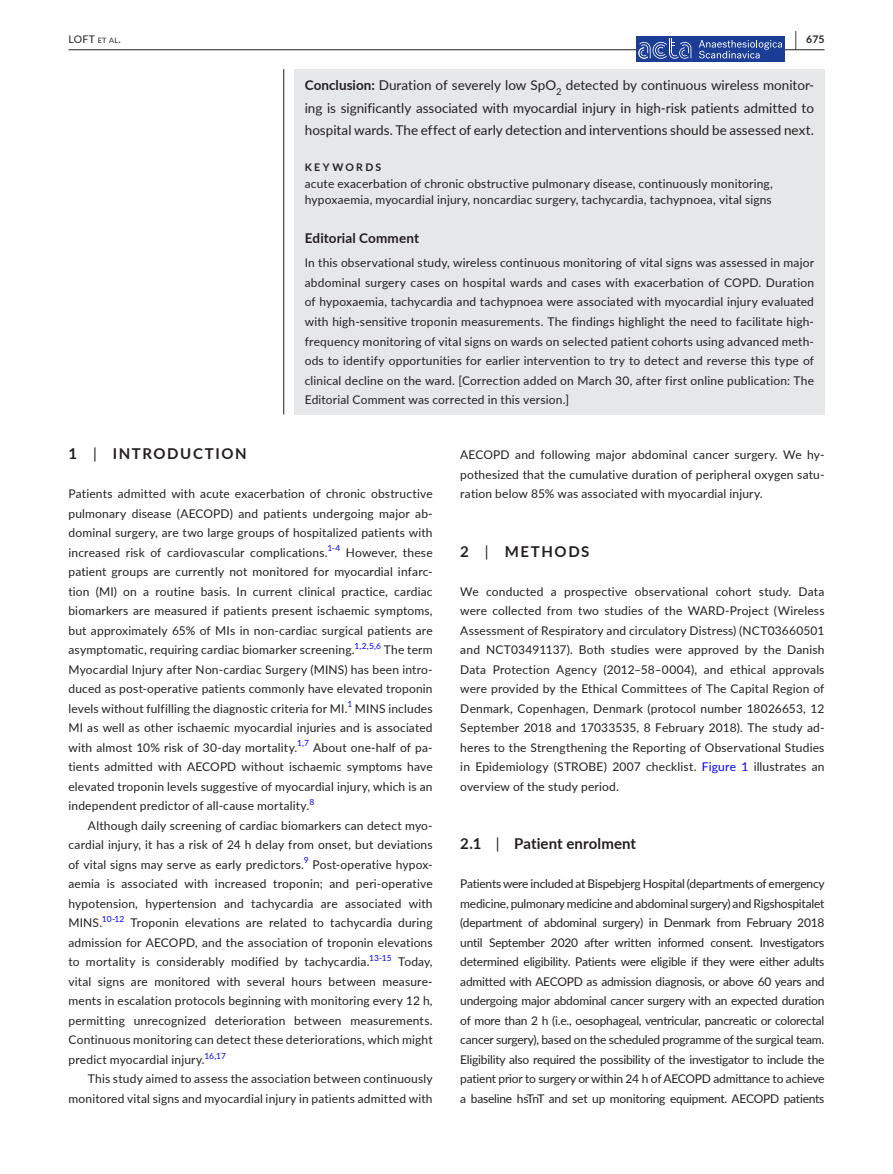
<style>
.page{position:relative;width:893px;height:1174px;background:#fff}
.page>*{position:absolute;margin:0;border:0;box-sizing:border-box;transform-origin:0 0}
.t1{font:700 15px "Lato";letter-spacing:.1em;color:#231f20}
.t2{font:700 15px "Lato";letter-spacing:.005em;color:#231f20}
.t3{font:13.5px/22.5px "Lato";color:#231f20;text-align:justify}
.t4{font:700 13.5px "Lato";letter-spacing:.01em;color:#231f20}
.t5{font:12px/19.5px "Lato";letter-spacing:.015em;color:#231f20;text-align:justify}
.t6{font:700 10.5px "Lato";letter-spacing:.22em;color:#231f20}
.t7{font:10.5px "Lato";color:#231f20}
.t8{font:8.4px "Lato";letter-spacing:-.005em;color:#00f}
.s1{font-size:7.35px}
.s2{font-size:19.5px}
.s3{font-weight:700}
.s4{font-weight:400}
.s5{color:#00f}
</style>
<div class="page">
<hr style="left:68px;top:49px;width:756px;height:1px;background:#231f20">
<div style="left:636px;top:37px;width:149px;height:25px;background:#1b3d96"></div>
<svg style="left:638px;top:39px;width:53px;height:20px"></svg>
<svg style="left:699px;top:40px;width:83px;height:18px"></svg>
<div style="left:294px;top:69px;width:530px;height:345px;background:#e6e7e9"></div>
<hr style="left:283px;top:69px;width:1px;height:345px;background:#231f20">
<p class="t7" style="left:68px;top:31px;width:54px">LOFT <span class="s1">et al</span>.</p>
<p class="t6" style="left:795px;top:31px;width:31px"><span class="s2">|</span> 675</p>
<p class="t3" style="left:305px;top:74px;width:511px"><span class="s3">Conclusion:</span> Duration of severely low SpO<sub>2</sub> detected by continuous wireless monitor&shy;ing is significantly associated with myocardial injury in high-risk patients admitted to hospital wards. The effect of early detection and interventions should be assessed next.</p>
<p class="t6" style="left:305px;top:160px;width:78px">KEYWORDS</p>
<p class="t5" style="left:305px;top:175px;width:470px;line-height:16.5px">acute exacerbation of chronic obstructive pulmonary disease, continuously monitoring, hypoxaemia, myocardial injury, noncardiac surgery, tachycardia, tachypnoea, vital signs</p>
<p class="t4" style="left:305px;top:229px;width:116px">Editorial Comment</p>
<p class="t5" style="left:305px;top:253px;width:511px">In this observational study, wireless continuous monitoring of vital signs was assessed in major abdominal surgery cases on hospital wards and cases with exacerbation of COPD. Duration of hypoxaemia, tachycardia and tachypnoea were associated with myocardial injury evaluated with high-sensitive troponin measurements. The findings highlight the need to facilitate high&shy;frequency monitoring of vital signs on wards on selected patient cohorts using advanced meth&shy;ods to identify opportunities for earlier intervention to try to detect and reverse this type of clinical decline on the ward. [Correction added on March 30, after first online publication: The Editorial Comment was corrected in this version.]</p>
<p class="t1" style="left:68px;top:443px;width:180px">1 <span class="s4">|</span> INTRODUCTION</p>
<p class="t5" style="left:68px;top:483px;width:366px">Patients admitted with acute exacerbation of chronic obstructive pulmonary disease (AECOPD) and patients undergoing major ab&shy;dominal surgery, are two large groups of hospitalized patients with increased risk of cardiovascular complications.</p>
<p class="t8" style="left:327px;top:542px;width:14px">1-4</p>
<p class="t5" style="left:68px;top:542px;width:366px;text-indent:277px">However, these patient groups are currently not monitored for myocardial infarc&shy;tion (MI) on a routine basis. In current clinical practice, cardiac biomarkers are measured if patients present ischaemic symptoms, but approximately 65% of MIs in non-cardiac surgical patients are asymptomatic, requiring cardiac biomarker screening.</p>
<p class="t8" style="left:354px;top:640px;width:28px">1,2,5,6</p>
<p class="t5" style="left:68px;top:639px;width:366px;text-indent:315px">The term Myocardial Injury after Non-cardiac Surgery (MINS) has been intro&shy;duced as post-operative patients commonly have elevated troponin levels without fulfilling the diagnostic criteria for MI.</p>
<p class="t8" style="left:347px;top:698px;width:6px">1</p>
<p class="t5" style="left:68px;top:698px;width:366px;text-indent:286px">MINS includes MI as well as other ischaemic myocardial injuries and is associated with almost 10% risk of 30-day mortality.</p>
<p class="t8" style="left:297px;top:737px;width:13px">1,7</p>
<p class="t5" style="left:68px;top:737px;width:366px;text-indent:245px">About one-half of pa&shy;tients admitted with AECOPD without ischaemic symptoms have elevated troponin levels suggestive of myocardial injury, which is an independent predictor of all-cause mortality.<sup>8</sup></p>
<p class="t5" style="left:68px;top:815px;width:366px;text-indent:20px">Although daily screening of cardiac biomarkers can detect myo&shy;cardial injury, it has a risk of 24 h delay from onset, but deviations of vital signs may serve as early predictors.</p>
<p class="t8" style="left:304px;top:854px;width:6px">9</p>
<p class="t5" style="left:68px;top:854px;width:366px;text-indent:244px">Post-operative hypox&shy;aemia is associated with increased troponin; and peri-operative hypotension, hypertension and tachycardia are associated with MINS.</p>
<p class="t8" style="left:102px;top:913px;width:24px">10-12</p>
<p class="t5" style="left:68px;top:912px;width:366px;text-indent:62px">Troponin elevations are related to tachycardia during admission for AECOPD, and the association of troponin elevations to mortality is considerably modified by tachycardia.</p>
<p class="t8" style="left:369px;top:952px;width:24px">13-15</p>
<p class="t5" style="left:68px;top:951px;width:366px;text-indent:330px">Today, vital signs are monitored with several hours between measure&shy;ments in escalation protocols beginning with monitoring every 12 h, permitting unrecognized deterioration between measurements.<br>Continuous monitoring can detect these deteriorations, which might predict myocardial injury.</p>
<p class="t8" style="left:204px;top:1049px;width:23px">16,17</p>
<p class="t5" style="left:68px;top:1068px;width:366px;text-align:right">This study aimed to assess the association between continuously monitored vital signs and myocardial injury in patients admitted with</p>
<p class="t5" style="left:460px;top:444px;width:366px">AECOPD and following major abdominal cancer surgery. We hy&shy;pothesized that the cumulative duration of peripheral oxygen satu&shy;ration below 85% was associated with myocardial injury.</p>
<p class="t1" style="left:460px;top:540px;width:131px">2 <span class="s4">|</span> METHODS</p>
<p class="t5" style="left:460px;top:581px;width:366px">We conducted a prospective observational cohort study. Data were collected from two studies of the WARD-Project (Wireless Assessment of Respiratory and circulatory Distress) (NCT03660501 and NCT03491137). Both studies were approved by the Danish Data Protection Agency (2012–58–0004), and ethical approvals were provided by the Ethical Committees of The Capital Region of Denmark, Copenhagen, Denmark (protocol number 18026653, 12<br>September 2018 and 17033535, 8 February 2018). The study ad&shy;heres to the Strengthening the Reporting of Observational Studies in Epidemiology (STROBE) 2007 checklist. <span class="s5">Figure 1</span> illustrates an overview of the study period.</p>
<p class="t2" style="left:460px;top:833px;width:177px">2.1 <span class="s4">|</span> Patient enrolment</p>
<p class="t5" style="left:460px;top:873px;width:366px">Patients were included at Bispebjerg Hospital (departments of emergency medicine, pulmonary medicine and abdominal surgery) and Rigshospitalet (department of abdominal surgery) in Denmark from February 2018 until September 2020 after written informed consent. Investigators determined eligibility. Patients were eligible if they were either adults admitted with AECOPD as admission diagnosis, or above 60 years and undergoing major abdominal cancer surgery with an expected duration of more than 2 h (i.e., oesophageal, ventricular, pancreatic or colorectal cancer surgery), based on the scheduled programme of the surgical team.<br>Eligibility also required the possibility of the investigator to include the patient prior to surgery or within 24 h of AECOPD admittance to achieve a baseline hsTnT and set up monitoring equipment. AECOPD patients</p>
</div>
